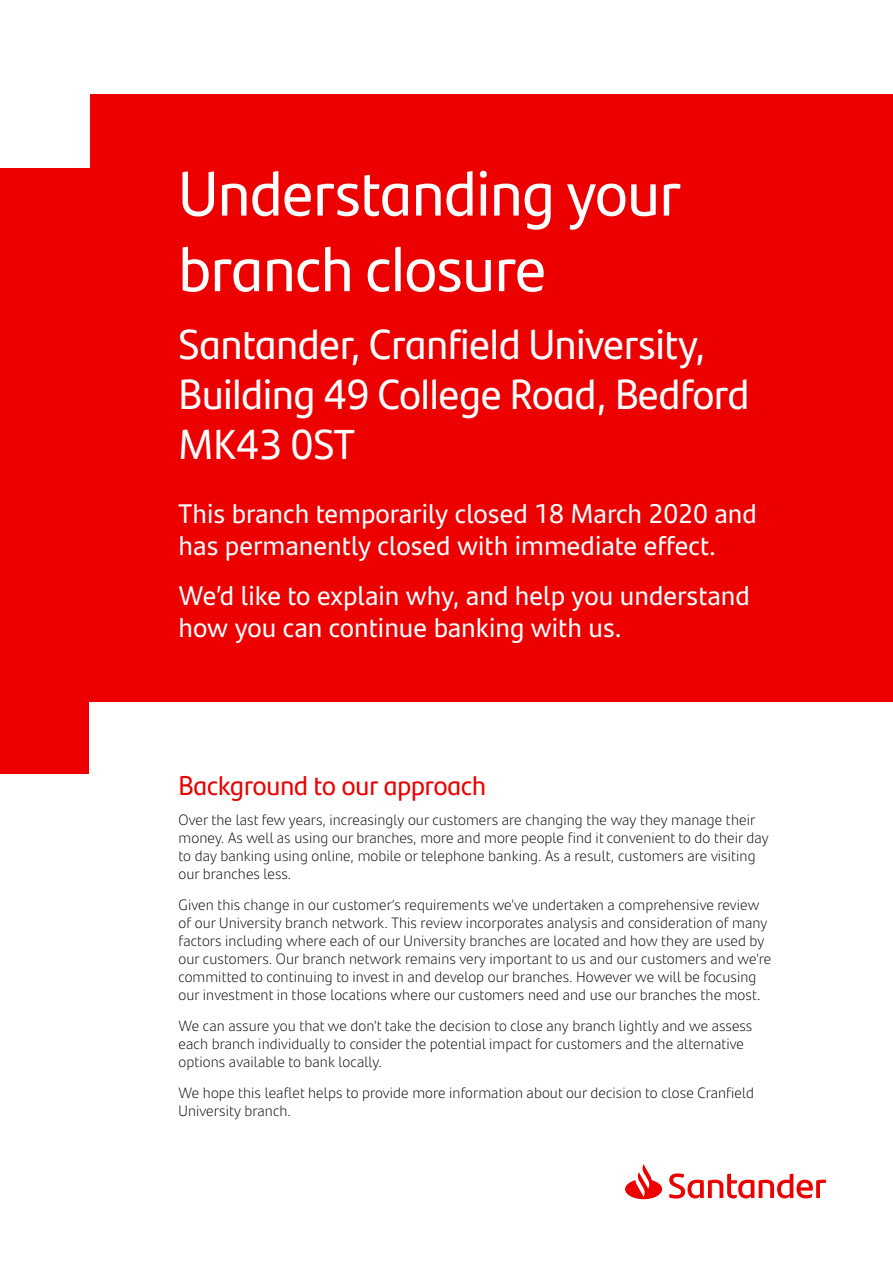
<style>
.page{position:relative;width:893px;height:1263px;background:#fff}
.page>*{position:absolute;margin:0;border:0;box-sizing:border-box;transform-origin:0 0}
.t1{font:63px/75.6px "Santander Headline";color:#fff}
.t2{font:42px/50.4px "Santander Headline";color:#fff}
.t3{font:27px/32.4px "Santander Text";color:#fff}
.t4{font:27px "Santander Headline";color:#ec0000}
.t5{font:300 15px/18px "Santander Text";letter-spacing:.005em;color:#000}
</style>
<div class="page">
<div style="left:0;top:95px;width:893px;height:679px;background:#ec0000"></div>
<div style="left:89px;top:702px;width:804px;height:150px;background:#fff"></div>
<svg style="left:625px;top:1164px;width:201px;height:35px"></svg>
<div style="left:0;top:63px;width:89px;height:105px;background:#fff"></div>
<h1 class="t1" style="left:179px;top:153px;width:504px">Understanding your branch closure</h1>
<h2 class="t2" style="left:179px;top:317px;width:572px">Santander, Cranfield University,<br>Building 49 College Road, Bedford<br>MK43 0ST</h2>
<h3 class="t3" style="left:179px;top:496px;width:580px">This branch temporarily closed 18 March 2020 and has permanently closed with immediate effect.</h3>
<h3 class="t3" style="left:179px;top:578px;width:573px">We’d like to explain why, and help you understand how you can continue banking with us.</h3>
<h3 class="t4" style="left:179px;top:765px;width:309px">Background to our approach</h3>
<p class="t5" style="left:179px;top:810px;width:592px">Over the last few years, increasingly our customers are changing the way they manage their money. As well as using our branches, more and more people find it convenient to do their day to day banking using online, mobile or telephone banking. As a result, customers are visiting our branches less.</p>
<p class="t5" style="left:179px;top:895px;width:594px">Given this change in our customer’s requirements we’ve undertaken a comprehensive review of our University branch network. This review incorporates analysis and consideration of many factors including where each of our University branches are located and how they are used by our customers. Our branch network remains very important to us and our customers and we’re committed to continuing to invest in and develop our branches. However we will be focusing our investment in those locations where our customers need and use our branches the most.</p>
<p class="t5" style="left:179px;top:1016px;width:575px">We can assure you that we don’t take the decision to close any branch lightly and we assess each branch individually to consider the potential impact for customers and the alternative options available to bank locally.</p>
<p class="t5" style="left:179px;top:1083px;width:577px">We hope this leaflet helps to provide more information about our decision to close Cranfield<br>University branch.</p>
</div>
